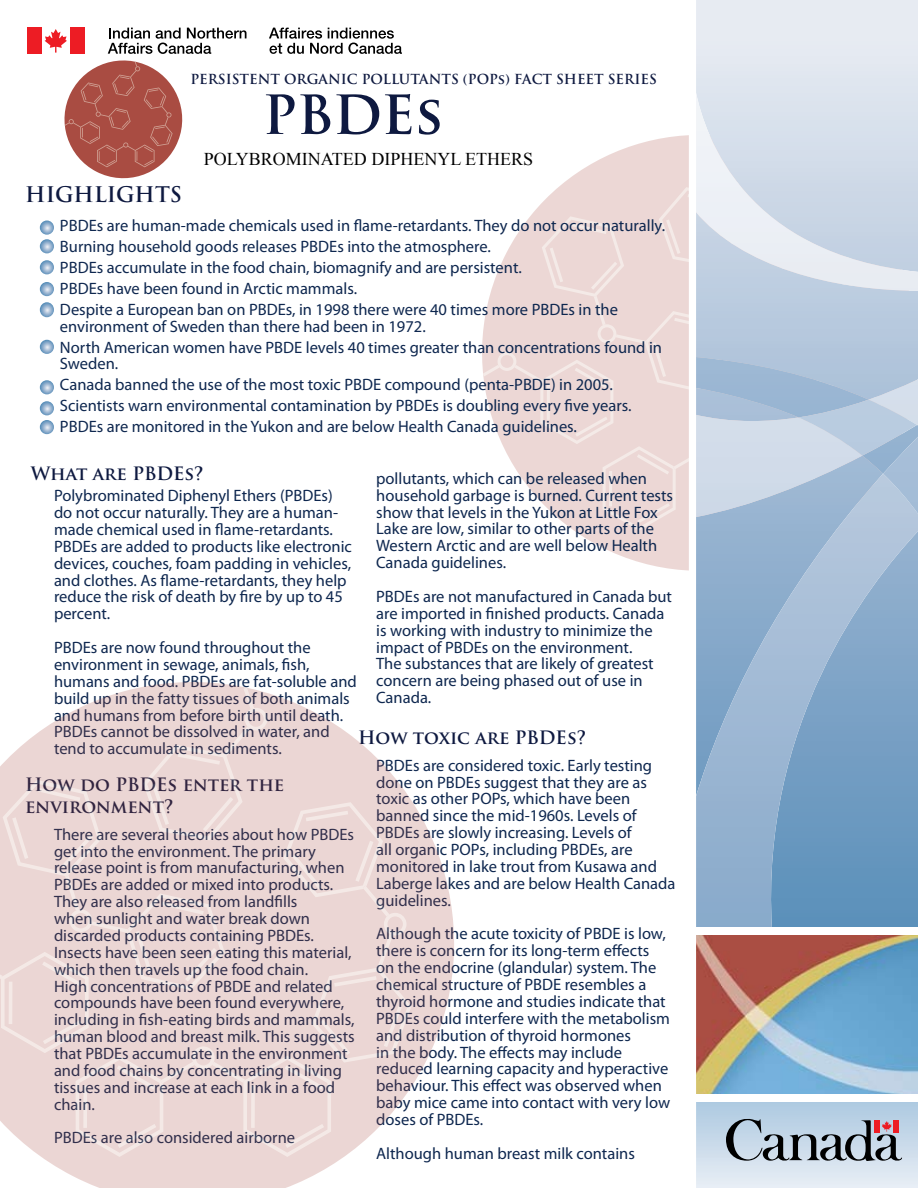
<style>
.page{position:relative;width:918px;height:1188px;background:#fff}
.page>*{position:absolute;margin:0;border:0;box-sizing:border-box;transform-origin:0 0}
.t1{font:700 52.5px "Trajan Pro";letter-spacing:-.005em;color:#0e1940}
.t2{font:700 21px "Trajan Pro";color:#0e1940}
.t3{font:700 18px/21.6px "Trajan Pro";color:#0e1940}
.t4{font:18px "Times New Roman";color:#000}
.t5{font:16.5px/17px "Myriad Pro";color:#0e274f}
.t6{font:700 13.5px "Trajan Pro";color:#0e1940}
</style>
<div class="page">
<svg style="left:482px;top:135px;width:207px;height:436px"></svg>
<div style="left:27px;top:27px;width:14px;height:27px;background:#ed1c24"></div>
<div style="left:71px;top:27px;width:14px;height:27px;background:#ed1c24"></div>
<svg style="left:269px;top:28px;width:133px;height:26px"></svg>
<div style="left:696px;top:0;width:222px;height:91px;background:#e6eaf2"></div>
<div style="left:695px;top:1101px;width:223px;height:87px;background:linear-gradient(to bottom,#acc8e0,#e8eef5)"></div>
<img style="left:696px;top:935px;width:222px;height:159px">
<svg style="left:696px;top:531px;width:222px;height:396px;background:#85a8c9"></svg>
<div style="left:696px;top:91px;width:222px;height:49px;background:#dae2ed"></div>
<svg style="left:483px;top:140px;width:435px;height:391px;background:#d7d7df"></svg>
<div style="left:695px;top:1094px;width:223px;height:8px;background:#fff"></div>
<div style="left:689px;top:0;width:7px;height:1188px;background:#fff"></div>
<svg style="left:726px;top:1119px;width:176px;height:42px;background:#959da9"></svg>
<svg style="left:45px;top:28px;width:202px;height:150px"></svg>
<svg style="left:42px;top:682px;width:412px;height:506px"></svg>
<svg style="left:0;top:688px;width:411px;height:469px;background:#eddad8"></svg>
<svg style="left:40px;top:220px;width:14px;height:15px"></svg>
<svg style="left:40px;top:239px;width:14px;height:14px"></svg>
<svg style="left:40px;top:260px;width:14px;height:14px"></svg>
<svg style="left:40px;top:380px;width:14px;height:14px"></svg>
<svg style="left:40px;top:282px;width:14px;height:14px"></svg>
<svg style="left:40px;top:302px;width:14px;height:15px"></svg>
<svg style="left:40px;top:340px;width:14px;height:14px"></svg>
<svg style="left:40px;top:401px;width:14px;height:14px"></svg>
<svg style="left:40px;top:420px;width:14px;height:14px"></svg>
<p class="t6" style="left:190px;top:70px;width:468px">PERSISTENT ORGANIC POLLUTANTS (POPs) FACT SHEET SERIES</p>
<p class="t2" style="left:25px;top:181px;width:158px">HIGHLIGHTS</p>
<h1 class="t1" style="left:263px;top:82px;width:182px">PBDEs</h1>
<p class="t4" style="left:204px;top:149px;width:331px">POLYBROMINATED DIPHENYL ETHERS</p>
<p class="t5" style="left:60px;top:214px;width:607px;line-height:21px">PBDEs are human-made chemicals used in flame-retardants. They do not occur naturally.<br>Burning household goods releases PBDEs into the atmosphere.<br>PBDEs accumulate in the food chain, biomagnify and are persistent.<br>PBDEs have been found in Arctic mammals.<br>Despite a European ban on PBDEs, in 1998 there were 40 times more PBDEs in the</p>
<p class="t5" style="left:60px;top:315px;width:604px;line-height:21px">environment of Sweden than there had been in 1972.<br>North American women have PBDE levels 40 times greater than concentrations found in</p>
<p class="t5" style="left:60px;top:353px;width:573px;line-height:21px">Sweden.<br>Canada banned the use of the most toxic PBDE compound (penta-PBDE) in 2005.<br>Scientists warn environmental contamination by PBDEs is doubling every five years.<br>PBDEs are monitored in the Yukon and are below Health Canada guidelines.</p>
<p class="t3" style="left:31px;top:463px;width:175px">What are PBDEs?</p>
<p class="t5" style="left:54px;top:487px;width:299px">Polybrominated Diphenyl Ethers (PBDEs) do not occur naturally. They are a human&shy;made chemical used in flame-retardants.<br>PBDEs are added to products like electronic devices, couches, foam padding in vehicles, and clothes. As flame-retardants, they help reduce the risk of death by fire by up to 45 percent.</p>
<p class="t5" style="left:54px;top:639px;width:304px">PBDEs are now found throughout the environment in sewage, animals, fish, humans and food. PBDEs are fat-soluble and build up in the fatty tissues of both animals and humans from before birth until death.<br>PBDEs cannot be dissolved in water, and tend to accumulate in sediments.</p>
<p class="t3" style="left:25px;top:774px;width:261px">How do PBDEs enter the environment?</p>
<p class="t5" style="left:54px;top:825px;width:302px">There are several theories about how PBDEs get into the environment. The primary release point is from manufacturing, when PBDEs are added or mixed into products.<br>They are also released from landfills<br>when sunlight and water break down discarded products containing PBDEs.<br>Insects have been seen eating this material, which then travels up the food chain.<br>High concentrations of PBDE and related compounds have been found everywhere, including in fish-eating birds and mammals, human blood and breast milk. This suggests that PBDEs accumulate in the environment and food chains by concentrating in living tissues and increase at each link in a food chain.</p>
<p class="t5" style="left:54px;top:1129px;width:243px">PBDEs are also considered airborne</p>
<p class="t5" style="left:376px;top:470px;width:298px">pollutants, which can be released when household garbage is burned. Current tests show that levels in the Yukon at Little Fox Lake are low, similar to other parts of the Western Arctic and are well below Health Canada guidelines.</p>
<p class="t5" style="left:376px;top:588px;width:297px">PBDEs are not manufactured in Canada but are imported in finished products. Canada is working with industry to minimize the impact of PBDEs on the environment.<br>The substances that are likely of greatest concern are being phased out of use in Canada.</p>
<p class="t3" style="left:358px;top:727px;width:230px">How toxic are PBDEs?</p>
<p class="t5" style="left:376px;top:756px;width:301px">PBDEs are considered toxic. Early testing done on PBDEs suggest that they are as toxic as other POPs, which have been banned since the mid-1960s. Levels of PBDEs are slowly increasing. Levels of<br>all organic POPs, including PBDEs, are monitored in lake trout from Kusawa and Laberge lakes and are below Health Canada guidelines.</p>
<p class="t5" style="left:376px;top:925px;width:295px">Although the acute toxicity of PBDE is low, there is concern for its long-term effects on the endocrine (glandular) system. The chemical structure of PBDE resembles a thyroid hormone and studies indicate that PBDEs could interfere with the metabolism and distribution of thyroid hormones<br>in the body. The effects may include reduced learning capacity and hyperactive behaviour. This effect was observed when baby mice came into contact with very low doses of PBDEs.</p>
<p class="t5" style="left:376px;top:1145px;width:260px">Although human breast milk contains</p>
</div>
